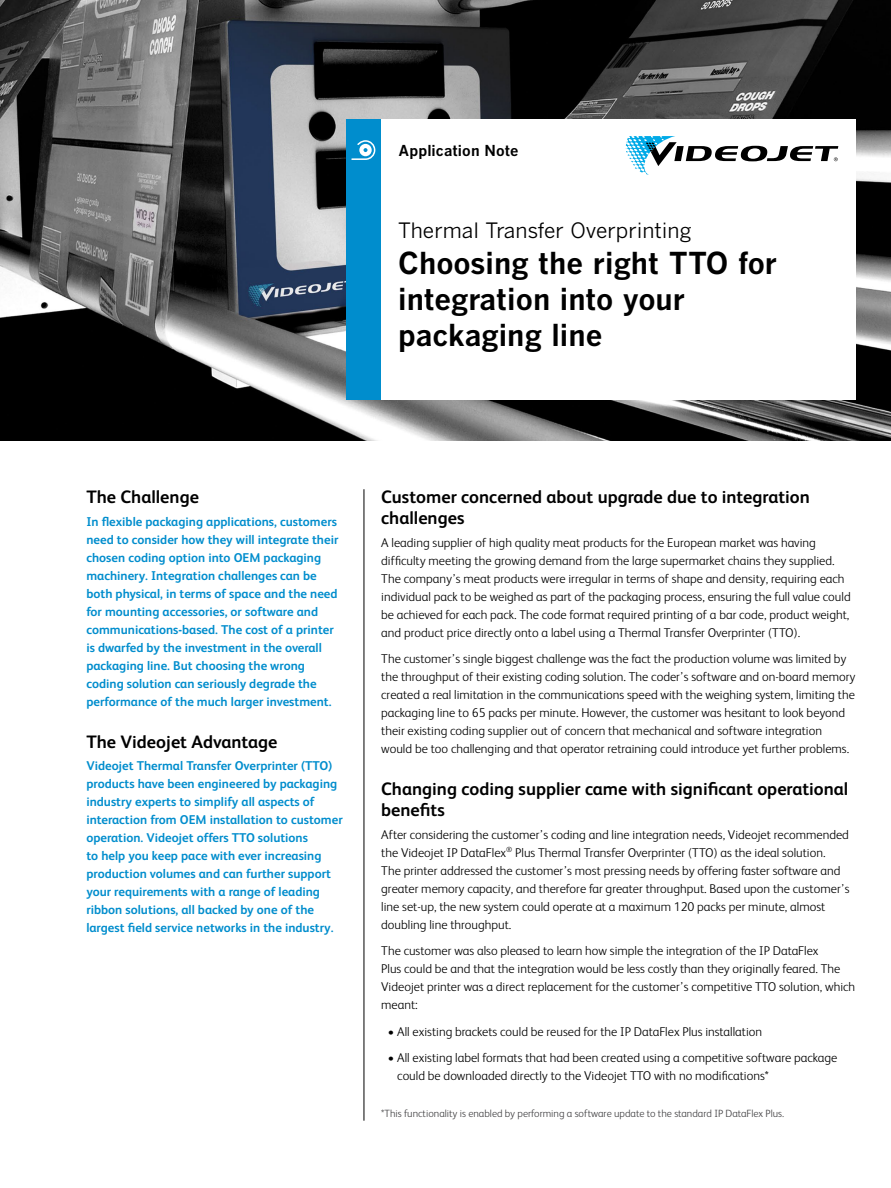
<style>
.page{position:relative;width:891px;height:1188px;background:#fff}
.page>*{position:absolute;margin:0;border:0;box-sizing:border-box;transform-origin:0 0}
.t1{font:30px/36px "Benton Got Bol";color:#000}
.t2{font:21px "Benton Got Reg";color:#000}
.t3{font:700 18px/21px "FS Albert";color:#000}
.t4{font:15px "Benton Got Bol";letter-spacing:.005em;color:#000}
.t5{font:300 12.75px/18px "FS Albert";color:#000}
.t6{font:700 12.75px/18px "FS Albert";color:#008dcd}
.t7{font:300 10.5px "FS Albert";color:#414042}
</style>
<div class="page">
<img style="left:0;top:0;width:891px;height:441px">
<div style="left:381px;top:119px;width:474px;height:281px;background:#fff"></div>
<div style="left:347px;top:119px;width:34px;height:281px;background:#008dcd"></div>
<svg style="left:626px;top:136px;width:212px;height:39px"></svg>
<svg style="left:351px;top:140px;width:24px;height:20px"></svg>
<hr style="left:364px;top:489px;width:1px;height:632px;background:#000">
<p class="t4" style="left:399px;top:141px;width:122px">Application Note</p>
<h2 class="t2" style="left:398px;top:217px;width:295px">Thermal Transfer Overprinting</h2>
<h1 class="t1" style="left:398px;top:244px;width:381px">Choosing the right TTO for integration into your packaging line</h1>
<h3 class="t3" style="left:86px;top:486px;width:114px">The Challenge</h3>
<p class="t6" style="left:86px;top:512px;width:254px">In flexible packaging applications, customers need to consider how they will integrate their chosen coding option into OEM packaging machinery. Integration challenges can be both physical, in terms of space and the need for mounting accessories, or software and communications-based. The cost of a printer is dwarfed by the investment in the overall packaging line. But choosing the wrong coding solution can seriously degrade the performance of the much larger investment.</p>
<h3 class="t3" style="left:86px;top:731px;width:193px">The Videojet Advantage</h3>
<p class="t6" style="left:86px;top:757px;width:258px">Videojet Thermal Transfer Overprinter (TTO) products have been engineered by packaging industry experts to simplify all aspects of interaction from OEM installation to customer operation. Videojet offers TTO solutions<br>to help you keep pace with ever increasing production volumes and can further support your requirements with a range of leading ribbon solutions, all backed by one of the largest field service networks in the industry.</p>
<h3 class="t3" style="left:381px;top:486px;width:430px">Customer concerned about upgrade due to integration challenges</h3>
<p class="t5" style="left:381px;top:533px;width:471px">A leading supplier of high quality meat products for the European market was having difficulty meeting the growing demand from the large supermarket chains they supplied.<br>The company’s meat products were irregular in terms of shape and density, requiring each individual pack to be weighed as part of the packaging process, ensuring the full value could be achieved for each pack. The code format required printing of a bar code, product weight, and product price directly onto a label using a Thermal Transfer Overprinter (TTO).</p>
<p class="t5" style="left:381px;top:650px;width:476px">The customer’s single biggest challenge was the fact the production volume was limited by the throughput of their existing coding solution. The coder’s software and on-board memory created a real limitation in the communications speed with the weighing system, limiting the packaging line to 65 packs per minute. However, the customer was hesitant to look beyond their existing coding supplier out of concern that mechanical and software integration would be too challenging and that operator retraining could introduce yet further problems.</p>
<h3 class="t3" style="left:381px;top:778px;width:469px">Changing coding supplier came with significant operational benefits</h3>
<p class="t5" style="left:381px;top:825px;width:470px">After considering the customer’s coding and line integration needs, Videojet recommended the Videojet IP DataFlex<sup>®</sup> Plus Thermal Transfer Overprinter (TTO) as the ideal solution.<br>The printer addressed the customer’s most pressing needs by offering faster software and greater memory capacity, and therefore far greater throughput. Based upon the customer’s line set-up, the new system could operate at a maximum 120 packs per minute, almost doubling line throughput.</p>
<p class="t5" style="left:381px;top:942px;width:476px">The customer was also pleased to learn how simple the integration of the IP DataFlex<br>Plus could be and that the integration would be less costly than they originally feared. The Videojet printer was a direct replacement for the customer’s competitive TTO solution, which meant:</p>
<p class="t5" style="left:388px;top:1022px;width:376px">• All existing brackets could be reused for the IP DataFlex Plus installation</p>
<p class="t5" style="left:397px;top:1049px;width:442px;text-indent:-9px">• All existing label formats that had been created using a competitive software package could be downloaded directly to the Videojet TTO with no modifications*</p>
<p class="t7" style="left:381px;top:1108px;width:404px">*This functionality is enabled by performing a software update to the standard IP DataFlex Plus.</p>
</div>
